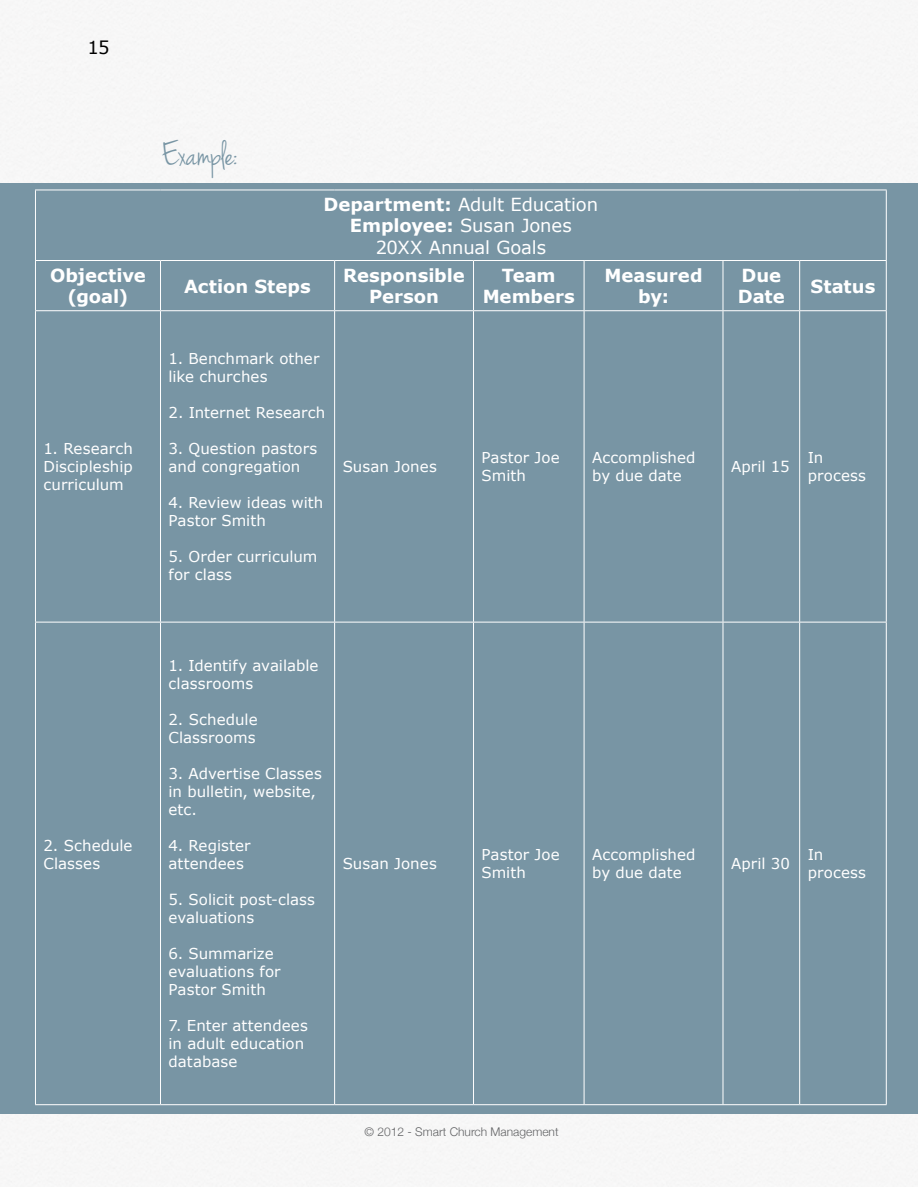
<style>
.page{position:relative;width:918px;height:1188px;background:#fff}
.page>*{position:absolute;margin:0;border:0;box-sizing:border-box;transform-origin:0 0}
.t1{font:36px "Jenna Sue";letter-spacing:-.01em;color:#7895a4}
.t2{font:700 18px/21.6px "Verdana";color:#fff;text-align:center}
.t3{font:18px/21.6px "Verdana";letter-spacing:-.01em;color:#fff;text-align:center}
.t4{font:18px "Verdana";color:#000}
.t5{font:15px/18px "Verdana";letter-spacing:.005em;color:#fff}
.t6{font:300 12px "Helvetica Neue";color:#636466}
.s1{font-weight:700}
</style>
<div class="page">
<div style="left:0;top:0;width:918px;height:1187px;background:#f7f7f7"></div>
<div style="left:0;top:183px;width:918px;height:931px;background:#7895a4"></div>
<hr style="left:35px;top:190px;width:125px;height:1px;background:#fff">
<hr style="left:35px;top:190px;width:1px;height:70px;background:#fff">
<hr style="left:160px;top:190px;width:175px;height:1px;background:#fff">
<hr style="left:335px;top:190px;width:139px;height:1px;background:#fff">
<hr style="left:474px;top:190px;width:110px;height:1px;background:#fff">
<hr style="left:584px;top:190px;width:139px;height:1px;background:#fff">
<hr style="left:723px;top:190px;width:77px;height:1px;background:#fff">
<hr style="left:800px;top:190px;width:87px;height:1px;background:#fff">
<hr style="left:886px;top:190px;width:1px;height:70px;background:#fff">
<hr style="left:160px;top:260px;width:175px;height:1px;background:#fff">
<hr style="left:335px;top:260px;width:139px;height:1px;background:#fff">
<hr style="left:334px;top:261px;width:1px;height:49px;background:#fff">
<hr style="left:474px;top:260px;width:110px;height:1px;background:#fff">
<hr style="left:473px;top:261px;width:1px;height:49px;background:#fff">
<hr style="left:584px;top:260px;width:139px;height:1px;background:#fff">
<hr style="left:584px;top:261px;width:1px;height:49px;background:#fff">
<hr style="left:723px;top:260px;width:77px;height:1px;background:#fff">
<hr style="left:723px;top:261px;width:1px;height:49px;background:#fff">
<hr style="left:800px;top:260px;width:87px;height:1px;background:#fff">
<hr style="left:799px;top:261px;width:1px;height:49px;background:#fff">
<hr style="left:886px;top:261px;width:1px;height:49px;background:#fff">
<hr style="left:160px;top:310px;width:175px;height:1px;background:#fff">
<hr style="left:335px;top:310px;width:139px;height:1px;background:#fff">
<hr style="left:334px;top:311px;width:1px;height:311px;background:#fff">
<hr style="left:474px;top:310px;width:110px;height:1px;background:#fff">
<hr style="left:473px;top:311px;width:1px;height:311px;background:#fff">
<hr style="left:584px;top:310px;width:139px;height:1px;background:#fff">
<hr style="left:584px;top:311px;width:1px;height:311px;background:#fff">
<hr style="left:723px;top:310px;width:77px;height:1px;background:#fff">
<hr style="left:723px;top:311px;width:1px;height:311px;background:#fff">
<hr style="left:800px;top:310px;width:87px;height:1px;background:#fff">
<hr style="left:799px;top:311px;width:1px;height:311px;background:#fff">
<hr style="left:886px;top:311px;width:1px;height:311px;background:#fff">
<hr style="left:35px;top:622px;width:1px;height:482px;background:#fff">
<hr style="left:35px;top:1104px;width:125px;height:1px;background:#fff">
<hr style="left:335px;top:622px;width:139px;height:1px;background:#fff">
<hr style="left:474px;top:622px;width:110px;height:1px;background:#fff">
<hr style="left:473px;top:622px;width:1px;height:482px;background:#fff">
<hr style="left:584px;top:622px;width:139px;height:1px;background:#fff">
<hr style="left:584px;top:622px;width:1px;height:482px;background:#fff">
<hr style="left:723px;top:622px;width:77px;height:1px;background:#fff">
<hr style="left:723px;top:622px;width:1px;height:482px;background:#fff">
<hr style="left:335px;top:1104px;width:139px;height:1px;background:#fff">
<hr style="left:474px;top:1104px;width:110px;height:1px;background:#fff">
<hr style="left:584px;top:1104px;width:139px;height:1px;background:#fff">
<hr style="left:723px;top:1104px;width:77px;height:1px;background:#fff">
<hr style="left:35px;top:311px;width:1px;height:311px;background:#fff">
<hr style="left:160px;top:311px;width:1px;height:311px;background:#fff">
<hr style="left:35px;top:622px;width:125px;height:1px;background:#fff">
<hr style="left:35px;top:260px;width:125px;height:1px;background:#fff">
<hr style="left:35px;top:261px;width:1px;height:49px;background:#fff">
<hr style="left:160px;top:261px;width:1px;height:49px;background:#fff">
<hr style="left:35px;top:310px;width:125px;height:1px;background:#fff">
<hr style="left:160px;top:622px;width:175px;height:1px;background:#fff">
<hr style="left:160px;top:622px;width:1px;height:482px;background:#fff">
<hr style="left:334px;top:622px;width:1px;height:482px;background:#fff">
<hr style="left:160px;top:1104px;width:175px;height:1px;background:#fff">
<hr style="left:800px;top:622px;width:87px;height:1px;background:#fff">
<hr style="left:799px;top:622px;width:1px;height:482px;background:#fff">
<hr style="left:886px;top:622px;width:1px;height:482px;background:#fff">
<hr style="left:800px;top:1104px;width:87px;height:1px;background:#fff">
<p class="t4" style="left:87px;top:35px;width:24px">15</p>
<h1 class="t1" style="left:162px;top:134px;width:77px">Example:</h1>
<p class="t3" style="left:324px;top:193px;width:276px"><span class="s1">Department:</span> Adult Education<br><span class="s1">Employee:</span> Susan Jones<br>20XX Annual Goals</p>
<p class="t2" style="left:50px;top:264px;width:97px">Objective (goal)</p>
<p class="t2" style="left:184px;top:275px;width:128px">Action Steps</p>
<p class="t2" style="left:343px;top:264px;width:123px">Responsible<br>Person</p>
<p class="t2" style="left:483px;top:264px;width:94px">Team<br>Members</p>
<p class="t2" style="left:604px;top:264px;width:100px">Measured by:</p>
<p class="t2" style="left:738px;top:264px;width:48px;text-align:left">Due<br>Date</p>
<p class="t2" style="left:811px;top:275px;width:66px">Status</p>
<p class="t5" style="left:44px;top:440px;width:91px;text-align:justify">1. Research Discipleship curriculum</p>
<p class="t5" style="left:44px;top:837px;width:91px">2. Schedule<br>Classes</p>
<p class="t5" style="left:169px;top:350px;width:152px">1. Benchmark other like churches</p>
<p class="t5" style="left:169px;top:404px;width:158px">2. Internet Research</p>
<p class="t5" style="left:169px;top:440px;width:150px">3. Question pastors and congregation</p>
<p class="t5" style="left:169px;top:494px;width:156px">4. Review ideas with<br>Pastor Smith</p>
<p class="t5" style="left:169px;top:548px;width:150px">5. Order curriculum for class</p>
<p class="t5" style="left:343px;top:458px;width:96px">Susan Jones</p>
<p class="t5" style="left:482px;top:449px;width:80px">Pastor Joe<br>Smith</p>
<p class="t5" style="left:592px;top:449px;width:105px">Accomplished by due date</p>
<p class="t5" style="left:731px;top:458px;width:60px">April 15</p>
<p class="t5" style="left:808px;top:449px;width:60px">In process</p>
<p class="t5" style="left:169px;top:657px;width:151px">1. Identify available classrooms</p>
<p class="t5" style="left:169px;top:711px;width:91px">2. Schedule<br>Classrooms</p>
<p class="t5" style="left:169px;top:765px;width:155px">3. Advertise Classes in bulletin, website, etc.</p>
<p class="t5" style="left:169px;top:837px;width:84px">4. Register attendees</p>
<p class="t5" style="left:169px;top:891px;width:148px">5. Solicit post-class evaluations</p>
<p class="t5" style="left:169px;top:945px;width:113px">6. Summarize evaluations for<br>Pastor Smith</p>
<p class="t5" style="left:169px;top:1017px;width:141px">7. Enter attendees in adult education database</p>
<p class="t5" style="left:343px;top:855px;width:96px">Susan Jones</p>
<p class="t5" style="left:482px;top:846px;width:80px">Pastor Joe<br>Smith</p>
<p class="t5" style="left:592px;top:846px;width:105px">Accomplished by due date</p>
<p class="t5" style="left:731px;top:855px;width:60px">April 30</p>
<p class="t5" style="left:808px;top:846px;width:60px">In process</p>
<p class="t6" style="left:365px;top:1122px;width:196px">© 2012 - Smart Church Management</p>
</div>
